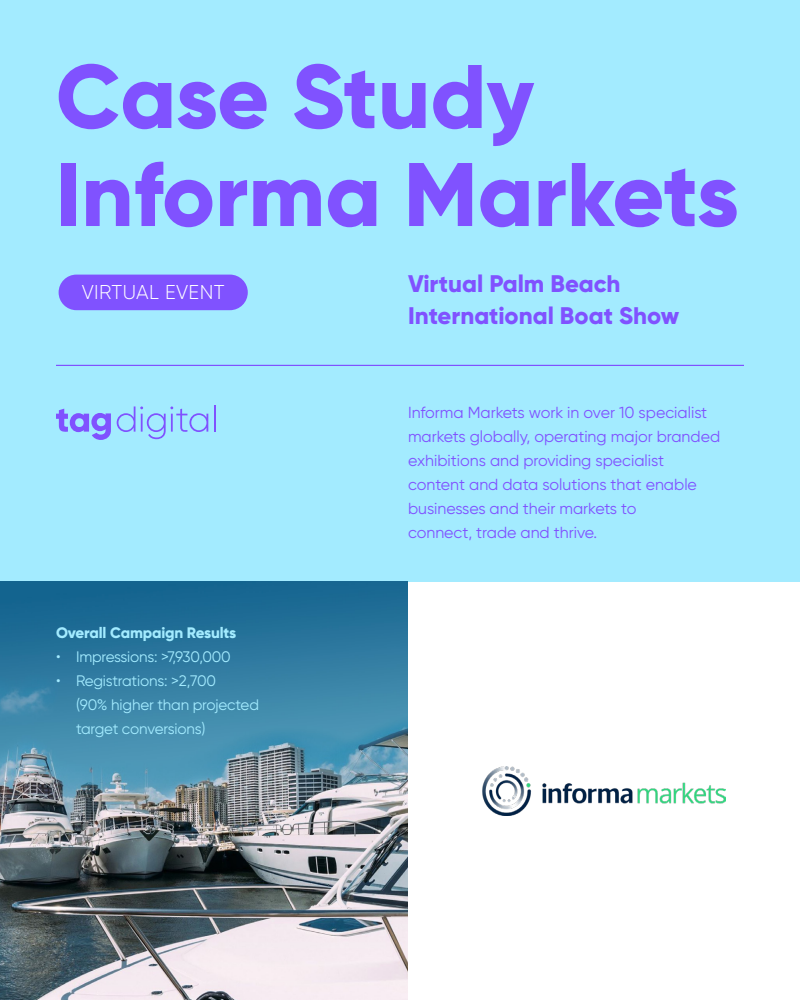
<style>
.page{position:relative;width:800px;height:1000px;background:#fff}
.page>*{position:absolute;margin:0;border:0;box-sizing:border-box;transform-origin:0 0}
.t1{font:800 90px/98px "Gilroy";color:#8052ff}
.t2{font:800 24px/32px "Gilroy";color:#8052ff}
.t3{font:300 20px "Gilroy";letter-spacing:.02em;color:#fff}
.t4{font:16px/24px "Gilroy";color:#8052ff}
.t5{font:15.2px/24px "Gilroy";letter-spacing:-.01em;color:#a3ebff}
.t6{font:800 15.2px "Gilroy";letter-spacing:-.01em;color:#a3ebff}
</style>
<div class="page">
<div style="left:0;top:0;width:800px;height:582px;background:#a3ebff"></div>
<svg style="left:117px;top:406px;width:91px;height:33px"></svg>
<hr style="left:214px;top:405px;width:2px;height:27px;background:#8052ff">
<svg style="left:56px;top:409px;width:55px;height:31px"></svg>
<hr style="left:56px;top:365px;width:688px;height:1px;background:#8052ff">
<img style="left:0;top:582px;width:408px;height:418px">
<img style="left:482px;top:766px;width:244px;height:49px">
<div style="left:59px;top:275px;width:189px;height:35px;background:#8052ff;border-radius:18px"></div>
<h1 class="t1" style="left:56px;top:47px;width:684px">Case Study<br>Informa Markets</h1>
<p class="t3" style="left:82px;top:280px;width:144px">VIRTUAL EVENT</p>
<p class="t6" style="left:56px;top:623px;width:182px">Overall Campaign Results</p>
<p class="t5" style="left:56px;top:645px;width:176px">• Impressions: &gt;7,930,000</p>
<p class="t5" style="left:76px;top:669px;width:185px;text-indent:-20px">• Registrations: &gt;2,700<br>(90% higher than projected target conversions)</p>
<h2 class="t2" style="left:408px;top:268px;width:273px">Virtual Palm Beach<br>International Boat Show</h2>
<p class="t4" style="left:408px;top:400px;width:314px">Informa Markets work in over 10 specialist markets globally, operating major branded exhibitions and providing specialist content and data solutions that enable businesses and their markets to<br>connect, trade and thrive.</p>
</div>
